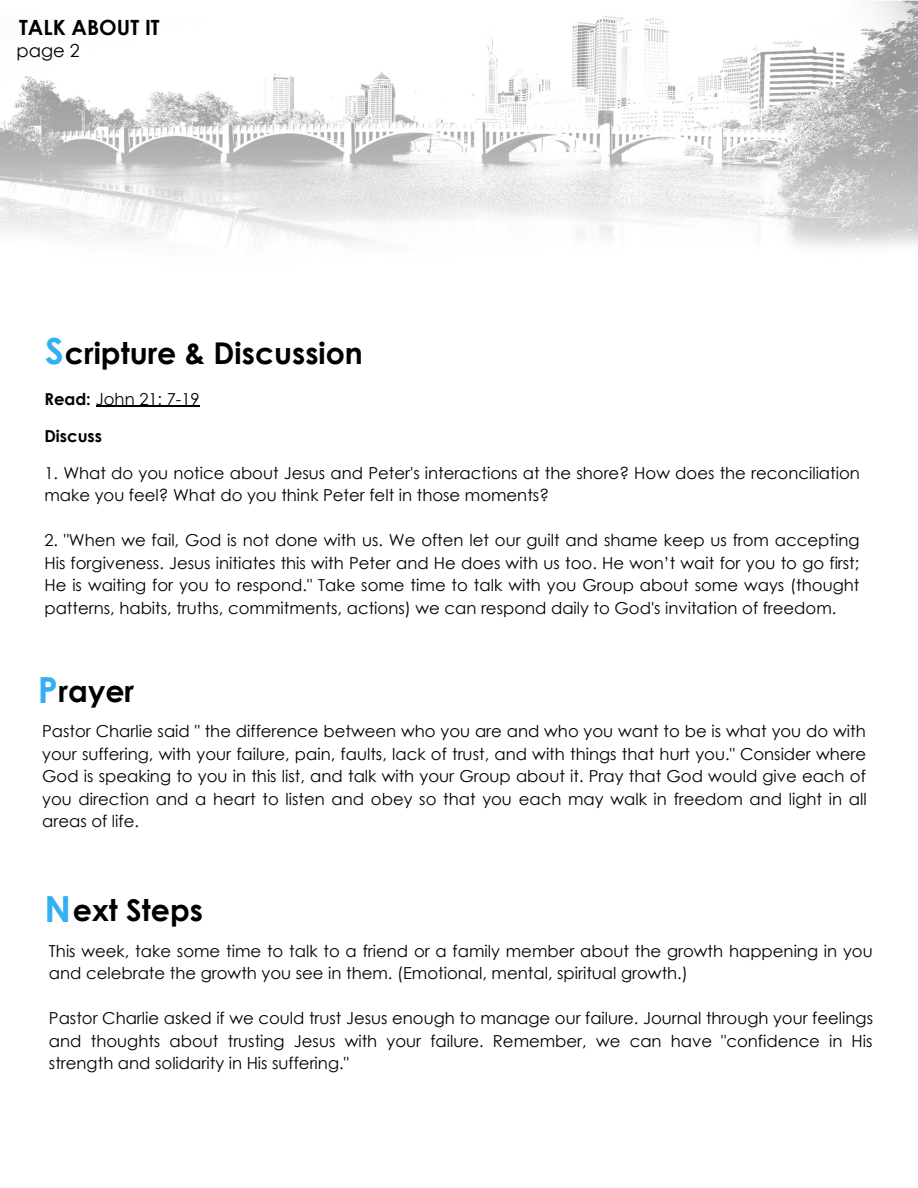
<style>
.page{position:relative;width:918px;height:1188px;background:#fff}
.page>*{position:absolute;margin:0;border:0;box-sizing:border-box;transform-origin:0 0}
.t1{font:700 36px "Century Gothic";color:#34aff3}
.t2{font:700 30px "Century Gothic";color:#000}
.t3{font:700 21px "Century Gothic";color:#000}
.t4{font:18px "Century Gothic";color:#000}
.t5{font:16.5px/22.5px "Century Gothic";color:#000;text-align:justify}
.t6{font:700 16.5px "Century Gothic";color:#000}
.s1{font-weight:700}
</style>
<div class="page">
<img style="left:0;top:0;width:918px;height:406px">
<hr style="left:96px;top:406px;width:104px;height:1px;background:#000">
<p class="t3" style="left:19px;top:14px;width:142px">TALK ABOUT IT</p>
<p class="t4" style="left:17px;top:39px;width:65px">page 2</p>
<p class="t1" style="left:45px;top:328px;width:20px">S</p>
<p class="t2" style="left:65px;top:333px;width:300px">cripture &amp; Discussion</p>
<p class="t5" style="left:44px;top:387px;width:157px"><span class="s1">Read:</span> John 21: 7-19</p>
<p class="t6" style="left:44px;top:425px;width:59px">Discuss</p>
<p class="t5" style="left:44px;top:461px;width:817px">1. What do you notice about Jesus and Peter's interactions at the shore? How does the reconciliation make you feel? What do you think Peter felt in those moments?</p>
<p class="t5" style="left:44px;top:528px;width:817px">2. "When we fail, God is not done with us. We often let our guilt and shame keep us from accepting His forgiveness. Jesus initiates this with Peter and He does with us too. He won’t wait for you to go first; He is waiting for you to respond." Take some time to talk with you Group about some ways (thought patterns, habits, truths, commitments, actions) we can respond daily to God's invitation of freedom.</p>
<p class="t1" style="left:38px;top:666px;width:22px">P</p>
<p class="t2" style="left:59px;top:672px;width:77px">rayer</p>
<p class="t5" style="left:42px;top:720px;width:826px">Pastor Charlie said " the difference between who you are and who you want to be is what you do with your suffering, with your failure, pain, faults, lack of trust, and with things that hurt you." Consider where God is speaking to you in this list, and talk with your Group about it. Pray that God would give each of you direction and a heart to listen and obey so that you each may walk in freedom and light in all areas of life.</p>
<p class="t1" style="left:44px;top:886px;width:28px">N</p>
<p class="t2" style="left:73px;top:891px;width:132px">ext Steps</p>
<p class="t5" style="left:49px;top:939px;width:825px">This week, take some time to talk to a friend or a family member about the growth happening in you and celebrate the growth you see in them. (Emotional, mental, spiritual growth.)</p>
<p class="t5" style="left:49px;top:1007px;width:826px">Pastor Charlie asked if we could trust Jesus enough to manage our failure. Journal through your feelings and thoughts about trusting Jesus with your failure. Remember, we can have "confidence in His strength and solidarity in His suffering."</p>
</div>
